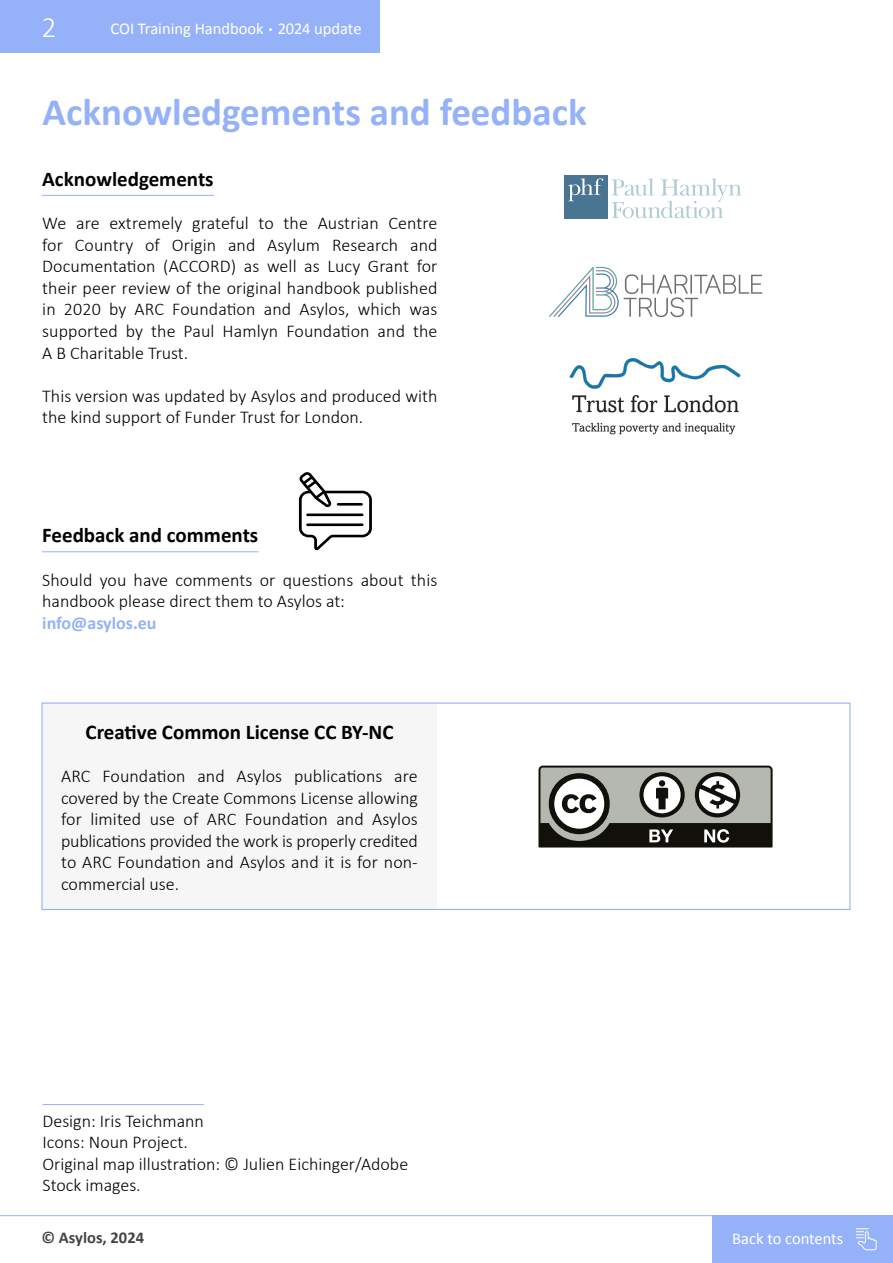
<style>
.page{position:relative;width:893px;height:1263px;background:#fff}
.page>*{position:absolute;margin:0;border:0;box-sizing:border-box;transform-origin:0 0}
.t1{font:700 39px "Calibri";color:#95b2f9}
.t2{font:300 30px "Calibri";color:#fff}
.Main_body_text{font:700 21px "Calibri";color:#000}
.Main_body_text-2{font:300 18px/21.6px "Calibri";color:#000}
.Main_body_text-3{font:700 18px "Calibri";color:#95b2f9}
.t3{font:16.5px "Calibri";color:#fff}
.t4{font:700 16.5px "Calibri";color:#444}
</style>
<div class="page">
<div style="left:0;top:0;width:380px;height:53px;background:#95b2f9"></div>
<hr style="left:0;top:1215px;width:893px;height:1px;background:#95b2f9">
<div style="left:712px;top:1216px;width:181px;height:47px;background:#95b2f9"></div>
<svg style="left:856px;top:1228px;width:21px;height:22px"></svg>
<hr style="left:42px;top:195px;width:172px;height:1px;background:#95b2f9">
<hr style="left:42px;top:551px;width:216px;height:1px;background:#95b2f9">
<svg style="left:299px;top:472px;width:73px;height:78px"></svg>
<hr style="left:43px;top:1104px;width:161px;height:1px;background:#95b2f9">
<svg style="left:549px;top:267px;width:213px;height:50px"></svg>
<svg style="left:612px;top:178px;width:129px;height:40px"></svg>
<div style="left:564px;top:175px;width:43px;height:44px;background:#497593"></div>
<svg style="left:568px;top:178px;width:35px;height:23px"></svg>
<img style="left:569px;top:358px;width:172px;height:77px">
<div style="left:42px;top:703px;width:395px;height:207px;background:#f6f6f6"></div>
<div style="left:41px;top:702px;width:809px;height:208px;border:1px solid #95b2f9"></div>
<svg style="left:538px;top:765px;width:235px;height:83px"></svg>
<h2 class="t2" style="left:41px;top:8px;width:17px">2</h2>
<p class="t3" style="left:111px;top:17px;width:253px">COI Training Handbook <sup>.</sup> 2024 update</p>
<h1 class="t1" style="left:43px;top:85px;width:546px">Acknowledgements and feedback</h1>
<h2 class="Main_body_text" style="left:42px;top:164px;width:173px">Acknowledgements</h2>
<p class="Main_body_text-2" style="left:42px;top:212px;width:397px;text-align:justify">We are extremely grateful to the Austrian Centre for Country of Origin and Asylum Research and Documentation (ACCORD) as well as Lucy Grant for their peer review of the original handbook published in 2020 by ARC Foundation and Asylos, which was supported by the Paul Hamlyn Foundation and the A B Charitable Trust.</p>
<p class="Main_body_text-2" style="left:42px;top:385px;width:397px">This version was updated by Asylos and produced with the kind support of Funder Trust for London.</p>
<h2 class="Main_body_text" style="left:42px;top:520px;width:218px">Feedback and comments</h2>
<p class="Main_body_text-2" style="left:42px;top:568px;width:397px">Should you have comments or questions about this handbook please direct them to Asylos at:</p>
<p class="Main_body_text-3" style="left:42px;top:610px;width:116px">info@asylos.eu</p>
<p class="Main_body_text" style="left:86px;top:717px;width:309px">Creative Common License CC BY-NC</p>
<p class="Main_body_text-2" style="left:61px;top:765px;width:358px;text-align:justify">ARC Foundation and Asylos publications are covered by the Create Commons License allowing for limited use of ARC Foundation and Asylos publications provided the work is properly credited to ARC Foundation and Asylos and it is for non&shy;commercial use.</p>
<p class="Main_body_text-2" style="left:43px;top:1110px;width:163px">Design: Iris Teichmann</p>
<p class="Main_body_text-2" style="left:43px;top:1131px;width:147px">Icons: Noun Project.</p>
<p class="Main_body_text-2" style="left:43px;top:1153px;width:367px">Original map illustration: © Julien Eichinger/Adobe<br>Stock images.</p>
<p class="t4" style="left:41px;top:1226px;width:104px">© Asylos, 2024</p>
<p class="t3" style="left:732px;top:1227px;width:112px">Back to contents</p>
</div>
